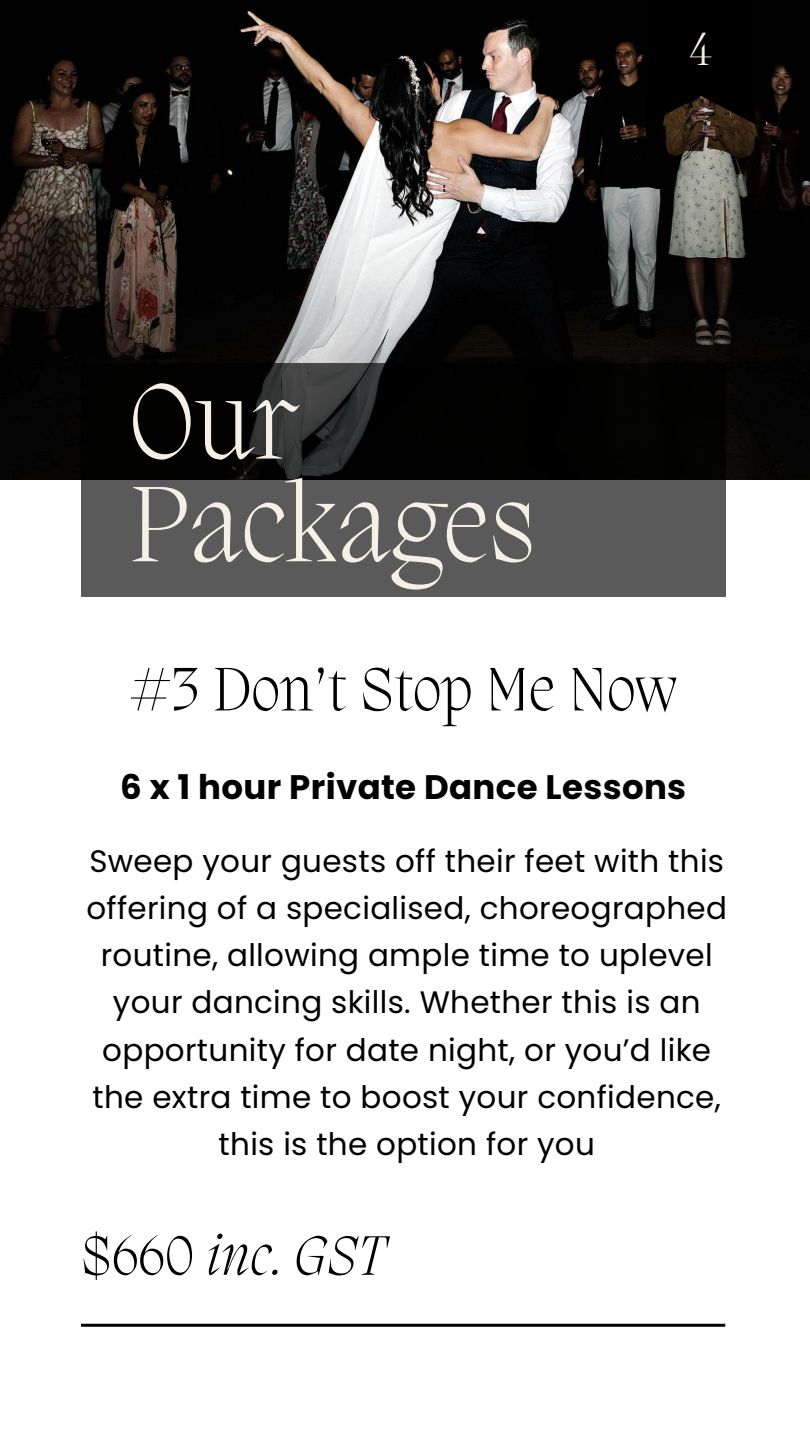
<style>
.page{position:relative;width:810px;height:1440px;background:#fff}
.page>*{position:absolute;margin:0;border:0;box-sizing:border-box;transform-origin:0 0}
.t1{font:200 110px/102.8px "Migra";letter-spacing:.01em;color:#f5f0e6}
.t2{font:200 63px "Migra";letter-spacing:.01em;color:#000}
.t3{font:italic 200 57px "Migra";letter-spacing:.01em;color:#000}
.t4{font:200 47.9px "Migra";color:#f5f0e6}
.t5{font:700 34px "Poppins";letter-spacing:.01em;color:#000}
.t6{font:31px/47.2px "Poppins";letter-spacing:.01em;color:#000;text-align:center}
.s1{font-style:normal}
</style>
<div class="page">
<hr style="left:81px;top:1324px;width:644px;height:3px;background:#000">
<img style="left:0;top:0;width:810px;height:480px">
<svg style="left:646px;top:0;width:110px;height:124px;background:#070503"></svg>
<svg style="left:81px;top:363px;width:644px;height:234px;background:#313131"></svg>
<p class="t4" style="left:690px;top:26px;width:23px">4</p>
<p class="t1" style="left:129px;top:379px;width:408px">Our<br>Packages</p>
<p class="t2" style="left:130px;top:659px;width:548px">#3 Don’t Stop Me Now</p>
<p class="t5" style="left:120px;top:764px;width:568px">6 x 1 hour Private Dance Lessons</p>
<p class="t6" style="left:86px;top:837px;width:642px">Sweep your guests off their feet with this offering of a specialised, choreographed routine, allowing ample time to uplevel your dancing skills. Whether this is an opportunity for date night, or you’d like the extra time to boost your confidence, this is the option for you</p>
<p class="t3" style="left:81px;top:1229px;width:306px"><span class="s1">$660</span> inc. GST</p>
</div>
